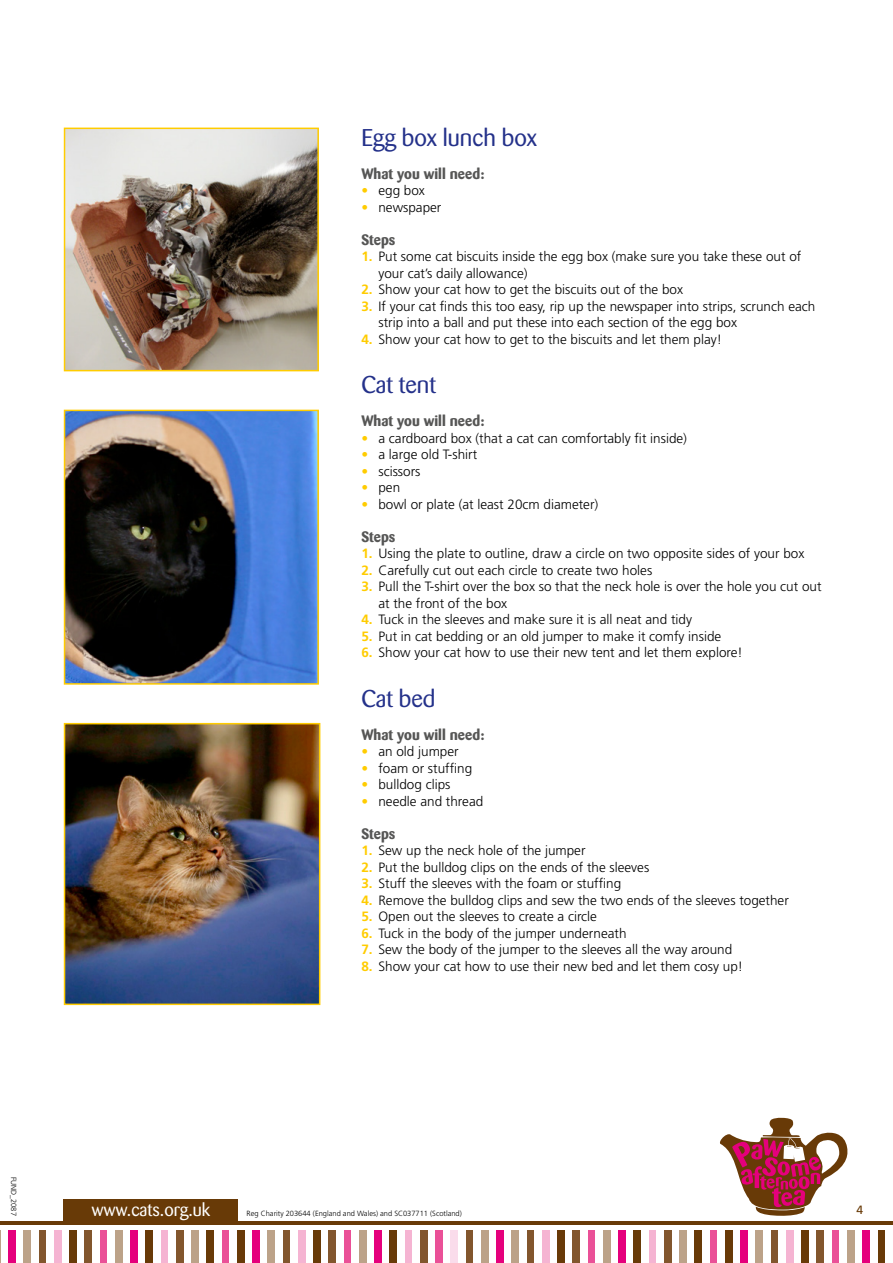
<style>
.page{position:relative;width:893px;height:1263px;background:#fff}
.page>*{position:absolute;margin:0;border:0;box-sizing:border-box;transform-origin:0 0}
.t1{font:24px "Barmeno BQ";color:#24318a}
.t2{font:18px "Barmeno BQ";color:#fff}
.t3{font:700 15px "Barmeno BQ";color:#565655}
.t4{font:300 13.5px/16.5px "Frutiger";color:#000}
.t5{font:12px "Frutiger";color:#683a07}
.t6{font:300 7.5px "Frutiger";color:#000}
.s1{font-weight:700;color:#fc0}
</style>
<div class="page">
<div style="left:206px;top:1230px;width:8px;height:33px;background:#683a07"></div>
<div style="left:191px;top:1230px;width:8px;height:33px;background:#bca288"></div>
<div style="left:176px;top:1230px;width:7px;height:33px;background:#82562d"></div>
<div style="left:160px;top:1230px;width:8px;height:33px;background:#f5b4d2"></div>
<div style="left:145px;top:1230px;width:8px;height:33px;background:#683a07"></div>
<div style="left:130px;top:1230px;width:8px;height:33px;background:#e5007c"></div>
<div style="left:115px;top:1230px;width:7px;height:33px;background:#bca288"></div>
<div style="left:99px;top:1230px;width:8px;height:33px;background:#ea5097"></div>
<div style="left:84px;top:1230px;width:8px;height:33px;background:#82562d"></div>
<div style="left:69px;top:1230px;width:8px;height:33px;background:#683a07"></div>
<div style="left:54px;top:1230px;width:7px;height:33px;background:#f5b4d2"></div>
<div style="left:38px;top:1230px;width:8px;height:33px;background:#82562d"></div>
<div style="left:23px;top:1230px;width:8px;height:33px;background:#bca288"></div>
<div style="left:8px;top:1230px;width:8px;height:33px;background:#e5007c"></div>
<hr style="left:0;top:1230px;width:1px;height:33px;background:#bca288">
<div style="left:694px;top:1230px;width:8px;height:33px;background:#683a07"></div>
<div style="left:679px;top:1230px;width:8px;height:33px;background:#bca288"></div>
<div style="left:664px;top:1230px;width:7px;height:33px;background:#82562d"></div>
<div style="left:648px;top:1230px;width:8px;height:33px;background:#f5b4d2"></div>
<div style="left:633px;top:1230px;width:8px;height:33px;background:#683a07"></div>
<div style="left:618px;top:1230px;width:8px;height:33px;background:#e5007c"></div>
<div style="left:603px;top:1230px;width:7px;height:33px;background:#bca288"></div>
<div style="left:587px;top:1230px;width:8px;height:33px;background:#ea5097"></div>
<div style="left:572px;top:1230px;width:8px;height:33px;background:#82562d"></div>
<div style="left:557px;top:1230px;width:8px;height:33px;background:#683a07"></div>
<div style="left:542px;top:1230px;width:7px;height:33px;background:#f5b4d2"></div>
<div style="left:526px;top:1230px;width:8px;height:33px;background:#82562d"></div>
<div style="left:511px;top:1230px;width:8px;height:33px;background:#bca288"></div>
<div style="left:496px;top:1230px;width:8px;height:33px;background:#e5007c"></div>
<div style="left:481px;top:1230px;width:7px;height:33px;background:#bca288"></div>
<div style="left:465px;top:1230px;width:8px;height:33px;background:#82562d"></div>
<div style="left:450px;top:1230px;width:8px;height:33px;background:#fadceb"></div>
<div style="left:435px;top:1230px;width:8px;height:33px;background:#ea5097"></div>
<div style="left:420px;top:1230px;width:7px;height:33px;background:#82562d"></div>
<div style="left:404px;top:1230px;width:8px;height:33px;background:#f5b4d2"></div>
<div style="left:389px;top:1230px;width:8px;height:33px;background:#683a07"></div>
<div style="left:374px;top:1230px;width:8px;height:33px;background:#e5007c"></div>
<div style="left:359px;top:1230px;width:7px;height:33px;background:#bca288"></div>
<div style="left:343px;top:1230px;width:8px;height:33px;background:#ea5097"></div>
<div style="left:328px;top:1230px;width:8px;height:33px;background:#82562d"></div>
<div style="left:313px;top:1230px;width:8px;height:33px;background:#683a07"></div>
<div style="left:298px;top:1230px;width:7px;height:33px;background:#f5b4d2"></div>
<div style="left:282px;top:1230px;width:8px;height:33px;background:#82562d"></div>
<div style="left:267px;top:1230px;width:8px;height:33px;background:#bca288"></div>
<div style="left:252px;top:1230px;width:8px;height:33px;background:#e5007c"></div>
<div style="left:237px;top:1230px;width:7px;height:33px;background:#683a07"></div>
<div style="left:221px;top:1230px;width:8px;height:33px;background:#ea5097"></div>
<hr style="left:892px;top:1230px;width:1px;height:33px;background:#f5b4d2">
<div style="left:877px;top:1230px;width:8px;height:33px;background:#683a07"></div>
<div style="left:862px;top:1230px;width:8px;height:33px;background:#e5007c"></div>
<div style="left:847px;top:1230px;width:7px;height:33px;background:#bca288"></div>
<div style="left:831px;top:1230px;width:8px;height:33px;background:#ea5097"></div>
<div style="left:816px;top:1230px;width:8px;height:33px;background:#82562d"></div>
<div style="left:801px;top:1230px;width:8px;height:33px;background:#683a07"></div>
<div style="left:786px;top:1230px;width:7px;height:33px;background:#f5b4d2"></div>
<div style="left:770px;top:1230px;width:8px;height:33px;background:#82562d"></div>
<div style="left:755px;top:1230px;width:8px;height:33px;background:#bca288"></div>
<div style="left:740px;top:1230px;width:8px;height:33px;background:#e5007c"></div>
<div style="left:725px;top:1230px;width:7px;height:33px;background:#683a07"></div>
<div style="left:709px;top:1230px;width:8px;height:33px;background:#ea5097"></div>
<div style="left:64px;top:1199px;width:174px;height:24px;background:#683a07"></div>
<hr style="left:0;top:1221px;width:893px;height:4px;background:#683a07">
<img style="left:67px;top:726px;width:250px;height:276px">
<div style="left:64px;top:723px;width:256px;height:282px;border:2px solid #fc0"></div>
<img style="left:67px;top:413px;width:249px;height:269px">
<div style="left:64px;top:410px;width:255px;height:275px;border:2px solid #fc0"></div>
<img style="left:67px;top:131px;width:249px;height:237px">
<div style="left:64px;top:128px;width:255px;height:243px;border:2px solid #fc0"></div>
<svg style="left:720px;top:1118px;width:127px;height:98px"></svg>
<h1 class="t1" style="left:361px;top:124px;width:177px">Egg box lunch box</h1>
<p class="t3" style="left:361px;top:165px;width:125px">What you will need:</p>
<p class="t4" style="left:361px;top:182px;width:65px"><span class="s1">•</span> egg box</p>
<p class="t4" style="left:361px;top:199px;width:82px"><span class="s1">•</span> newspaper</p>
<p class="t3" style="left:361px;top:231px;width:36px">Steps</p>
<p class="t4" style="left:378px;top:248px;width:424px;text-indent:-17px"><span class="s1">1.</span> Put some cat biscuits inside the egg box (make sure you take these out of your cat’s daily allowance)</p>
<p class="t4" style="left:361px;top:281px;width:323px"><span class="s1">2.</span> Show your cat how to get the biscuits out of the box</p>
<p class="t4" style="left:378px;top:298px;width:438px;text-indent:-17px"><span class="s1">3.</span> If your cat finds this too easy, rip up the newspaper into strips, scrunch each strip into a ball and put these into each section of the egg box</p>
<p class="t4" style="left:361px;top:331px;width:362px"><span class="s1">4.</span> Show your cat how to get to the biscuits and let them play!</p>
<h1 class="t1" style="left:361px;top:371px;width:76px">Cat tent</h1>
<p class="t3" style="left:361px;top:412px;width:125px">What you will need:</p>
<p class="t4" style="left:361px;top:430px;width:327px"><span class="s1">•</span> a cardboard box (that a cat can comfortably fit inside)</p>
<p class="t4" style="left:361px;top:446px;width:117px"><span class="s1">•</span> a large old T-shirt</p>
<p class="t4" style="left:361px;top:463px;width:61px"><span class="s1">•</span> scissors</p>
<p class="t4" style="left:361px;top:479px;width:40px"><span class="s1">•</span> pen</p>
<p class="t4" style="left:361px;top:496px;width:238px"><span class="s1">•</span> bowl or plate (at least 20cm diameter)</p>
<p class="t3" style="left:361px;top:528px;width:36px">Steps</p>
<p class="t4" style="left:361px;top:545px;width:444px"><span class="s1">1.</span> Using the plate to outline, draw a circle on two opposite sides of your box</p>
<p class="t4" style="left:361px;top:562px;width:292px"><span class="s1">2.</span> Carefully cut out each circle to create two holes</p>
<p class="t4" style="left:378px;top:578px;width:445px;text-indent:-17px"><span class="s1">3.</span> Pull the T-shirt over the box so that the neck hole is over the hole you cut out at the front of the box</p>
<p class="t4" style="left:361px;top:611px;width:332px"><span class="s1">4.</span> Tuck in the sleeves and make sure it is all neat and tidy</p>
<p class="t4" style="left:361px;top:628px;width:361px"><span class="s1">5.</span> Put in cat bedding or an old jumper to make it comfy inside</p>
<p class="t4" style="left:361px;top:644px;width:383px"><span class="s1">6.</span> Show your cat how to use their new tent and let them explore!</p>
<h1 class="t1" style="left:361px;top:685px;width:75px">Cat bed</h1>
<p class="t3" style="left:361px;top:726px;width:125px">What you will need:</p>
<p class="t4" style="left:361px;top:743px;width:99px"><span class="s1">•</span> an old jumper</p>
<p class="t4" style="left:361px;top:760px;width:112px"><span class="s1">•</span> foam or stuffing</p>
<p class="t4" style="left:361px;top:776px;width:91px"><span class="s1">•</span> bulldog clips</p>
<p class="t4" style="left:361px;top:793px;width:123px"><span class="s1">•</span> needle and thread</p>
<p class="t3" style="left:361px;top:825px;width:36px">Steps</p>
<p class="t4" style="left:361px;top:842px;width:226px"><span class="s1">1.</span> Sew up the neck hole of the jumper</p>
<p class="t4" style="left:361px;top:859px;width:289px"><span class="s1">2.</span> Put the bulldog clips on the ends of the sleeves</p>
<p class="t4" style="left:361px;top:875px;width:261px"><span class="s1">3.</span> Stuff the sleeves with the foam or stuffing</p>
<p class="t4" style="left:361px;top:892px;width:429px"><span class="s1">4.</span> Remove the bulldog clips and sew the two ends of the sleeves together</p>
<p class="t4" style="left:361px;top:908px;width:237px"><span class="s1">5.</span> Open out the sleeves to create a circle</p>
<p class="t4" style="left:361px;top:925px;width:267px"><span class="s1">6.</span> Tuck in the body of the jumper underneath</p>
<p class="t4" style="left:361px;top:941px;width:372px"><span class="s1">7.</span> Sew the body of the jumper to the sleeves all the way around</p>
<p class="t4" style="left:361px;top:958px;width:383px"><span class="s1">8.</span> Show your cat how to use their new bed and let them cosy up!</p>
<p class="t6" style="left:18px;top:1177px;width:40px;rotate:90deg">FUND_2087</p>
<h2 class="t2" style="left:92px;top:1199px;width:120px">www.cats.org.uk</h2>
<p class="t6" style="left:247px;top:1209px;width:217px">Reg Charity 203644 (England and Wales) and SC037711 (Scotland)</p>
<p class="t5" style="left:856px;top:1202px;width:8px">4</p>
</div>
